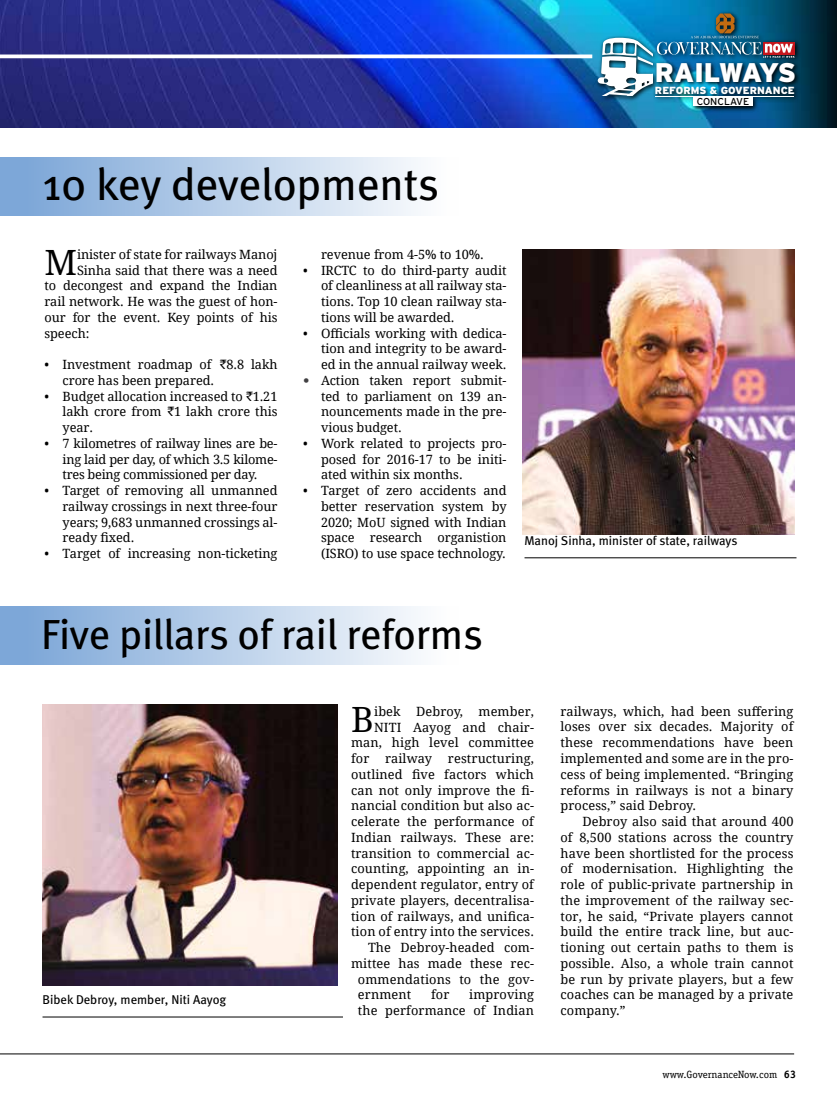
<style>
.page{position:relative;width:837px;height:1106px;background:#fff}
.page>*{position:absolute;margin:0;border:0;box-sizing:border-box;transform-origin:0 0}
.t1{font:45px "Meta";letter-spacing:-.005em;color:#000}
.t2{font:42px "Meta";letter-spacing:-.005em;color:#000}
.t3{font:34.8px "Droid Serif Pro";color:#000}
.t4{font:900 27px "Interstate";letter-spacing:-.055em;color:#fff}
.t5{font:12.75px/15.8px "Droid Serif Pro";letter-spacing:-.005em;color:#000;text-align:justify}
.t6{font:12.75px "Meta";color:#000}
.t7{font:10.5px "Officina Serif Std";color:#000}
.t8{font:900 10.35px "Interstate";color:#fff}
.t9{font:10.05px "Interstate";color:#000}
.s1{font-family:"Rupee Foradian"}
.s2{font-family:"Meta";font-weight:700;color:#414042}
.s3{font-weight:700;font-size:10.8px}
</style>
<div class="page">
<hr style="left:0;top:1053px;width:794px;height:1px;background:#000">
<div style="left:1px;top:157px;width:458px;height:58px;background:linear-gradient(to right,#76a2d6,#fff)"></div>
<div style="left:1px;top:606px;width:458px;height:59px;background:linear-gradient(to right,#76a2d6,#fff)"></div>
<img style="left:0;top:0;width:837px;height:128px">
<svg style="left:0;top:54px;width:592px;height:4px"></svg>
<img style="left:523px;top:250px;width:271px;height:284px">
<img style="left:43px;top:704px;width:295px;height:281px">
<svg style="left:595px;top:10px;width:206px;height:102px;background:#0d6994"></svg>
<div style="left:693px;top:96px;width:60px;height:10px;background:#fff"></div>
<img style="left:598px;top:14px;width:197px;height:82px">
<hr style="left:655px;top:96px;width:139px;height:1px;background:#fff">
<hr style="left:43px;top:1016px;width:300px;height:1px;background:#000">
<hr style="left:525px;top:557px;width:271px;height:1px;background:#000">
<h3 class="t4" style="left:655px;top:57px;width:143px">RAILWAYS</h3>
<p class="t8" style="left:655px;top:84px;width:141px">REFORMS &amp; GOVERNANCE</p>
<p class="t9" style="left:697px;top:95px;width:54px">CONCLAVE</p>
<h1 class="t1" style="left:43px;top:158px;width:398px">10 key developments</h1>
<h3 class="t3" style="left:45px;top:238px;width:34px">M</h3>
<p class="t5" style="left:77px;top:246px;width:202px">inister of state for railways Manoj</p>
<p class="t5" style="left:77px;top:262px;width:202px">Sinha said that there was a need</p>
<p class="t5" style="left:45px;top:277px;width:234px">to decongest and expand the Indian</p>
<p class="t5" style="left:45px;top:293px;width:234px">rail network. He was the guest of hon-</p>
<p class="t5" style="left:45px;top:309px;width:234px">our for the event. Key points of his</p>
<p class="t5" style="left:45px;top:325px;width:46px">speech:</p>
<p class="t5" style="left:63px;top:356px;width:216px;text-indent:-18px">• Investment roadmap of <span class="s1">`</span>8.8 lakh crore has been prepared.</p>
<p class="t5" style="left:63px;top:388px;width:216px;text-indent:-18px">• Budget allocation increased to <span class="s1">`</span>1.21 lakh crore from <span class="s1">`</span>1 lakh crore this year.</p>
<p class="t5" style="left:63px;top:435px;width:216px;text-indent:-18px">• 7 kilometres of railway lines are be&shy;ing laid per day, of which 3.5 kilome&shy;tres being commissioned per day.</p>
<p class="t5" style="left:63px;top:482px;width:216px;text-indent:-18px">• Target of removing all unmanned railway crossings in next three-four years; 9,683 unmanned crossings al&shy;ready fixed.</p>
<p class="t5" style="left:45px;top:545px;width:234px">• Target of increasing non-ticketing</p>
<p class="t5" style="left:321px;top:246px;width:164px">revenue from 4-5% to 10%.</p>
<p class="t5" style="left:321px;top:262px;width:187px;text-indent:-18px">• IRCTC to do third-party audit of cleanliness at all railway sta&shy;tions. Top 10 clean railway sta&shy;tions will be awarded.</p>
<p class="t5" style="left:321px;top:325px;width:187px;text-indent:-18px">• Officials working with dedica&shy;tion and integrity to be award&shy;ed in the annual railway week.</p>
<p class="t5" style="left:321px;top:372px;width:187px;text-indent:-18px"><span class="s2">•</span> Action taken report submit&shy;ted to parliament on 139 an&shy;nouncements made in the pre&shy;vious budget.</p>
<p class="t5" style="left:321px;top:435px;width:187px;text-indent:-18px">• Work related to projects pro&shy;posed for 2016-17 to be initi&shy;ated within six months.</p>
<p class="t5" style="left:321px;top:482px;width:187px;text-indent:-18px">• Target of zero accidents and better reservation system by 2020; MoU signed with Indian space research organistion (ISRO) to use space technology.</p>
<p class="t6" style="left:525px;top:533px;width:214px">Manoj Sinha, minister of state, railways</p>
<h2 class="t2" style="left:41px;top:609px;width:443px">Five pillars of rail reforms</h2>
<p class="t6" style="left:43px;top:992px;width:185px">Bibek Debroy, member, Niti Aayog</p>
<h3 class="t3" style="left:351px;top:695px;width:24px">B</h3>
<p class="t5" style="left:374px;top:703px;width:161px">ibek Debroy, member,</p>
<p class="t5" style="left:374px;top:718px;width:161px">NITI Aayog and chair-</p>
<p class="t5" style="left:351px;top:734px;width:185px">man, high level committee</p>
<p class="t5" style="left:351px;top:750px;width:184px">for railway restructuring,</p>
<p class="t5" style="left:351px;top:766px;width:184px">outlined five factors which</p>
<p class="t5" style="left:351px;top:781px;width:184px">can not only improve the fi-</p>
<p class="t5" style="left:351px;top:797px;width:185px">nancial condition but also ac-</p>
<p class="t5" style="left:351px;top:813px;width:184px">celerate the performance of</p>
<p class="t5" style="left:351px;top:829px;width:184px">Indian railways. These are:</p>
<p class="t5" style="left:351px;top:844px;width:184px">transition to commercial ac-</p>
<p class="t5" style="left:351px;top:860px;width:185px">counting, appointing an in-</p>
<p class="t5" style="left:351px;top:876px;width:185px">dependent regulator, entry of</p>
<p class="t5" style="left:351px;top:892px;width:184px">private players, decentralisa-</p>
<p class="t5" style="left:351px;top:907px;width:185px">tion of railways, and unifica-</p>
<p class="t5" style="left:351px;top:923px;width:184px">tion of entry into the services.</p>
<p class="t5" style="left:368px;top:939px;width:168px">The Debroy-headed com-</p>
<p class="t5" style="left:351px;top:955px;width:184px">mittee has made these rec-</p>
<p class="t5" style="left:358px;top:970px;width:178px">ommendations to the gov-</p>
<p class="t5" style="left:358px;top:986px;width:55px">ernment</p>
<p class="t5" style="left:431px;top:986px;width:20px">for</p>
<p class="t5" style="left:358px;top:986px;width:178px;text-align:right">improving<br>the performance of Indian</p>
<p class="t5" style="left:561px;top:703px;width:234px">railways, which, had been suffering loses over six decades. Majority of these recommendations have been implemented and some are in the pro&shy;cess of being implemented. “Bringing reforms in railways is not a binary process,” said Debroy.</p>
<p class="t5" style="left:561px;top:813px;width:234px;text-indent:22px">Debroy also said that around 400 of 8,500 stations across the country have been shortlisted for the process of modernisation. Highlighting the role of public-private partnership in the improvement of the railway sec&shy;tor, he said, “Private players cannot build the entire track line, but auc&shy;tioning out certain paths to them is possible. Also, a whole train cannot be run by private players, but a few coaches can be managed by a private company.”</p>
<p class="t7" style="left:663px;top:1068px;width:135px">www.GovernanceNow.com <span class="s3">63</span></p>
</div>
